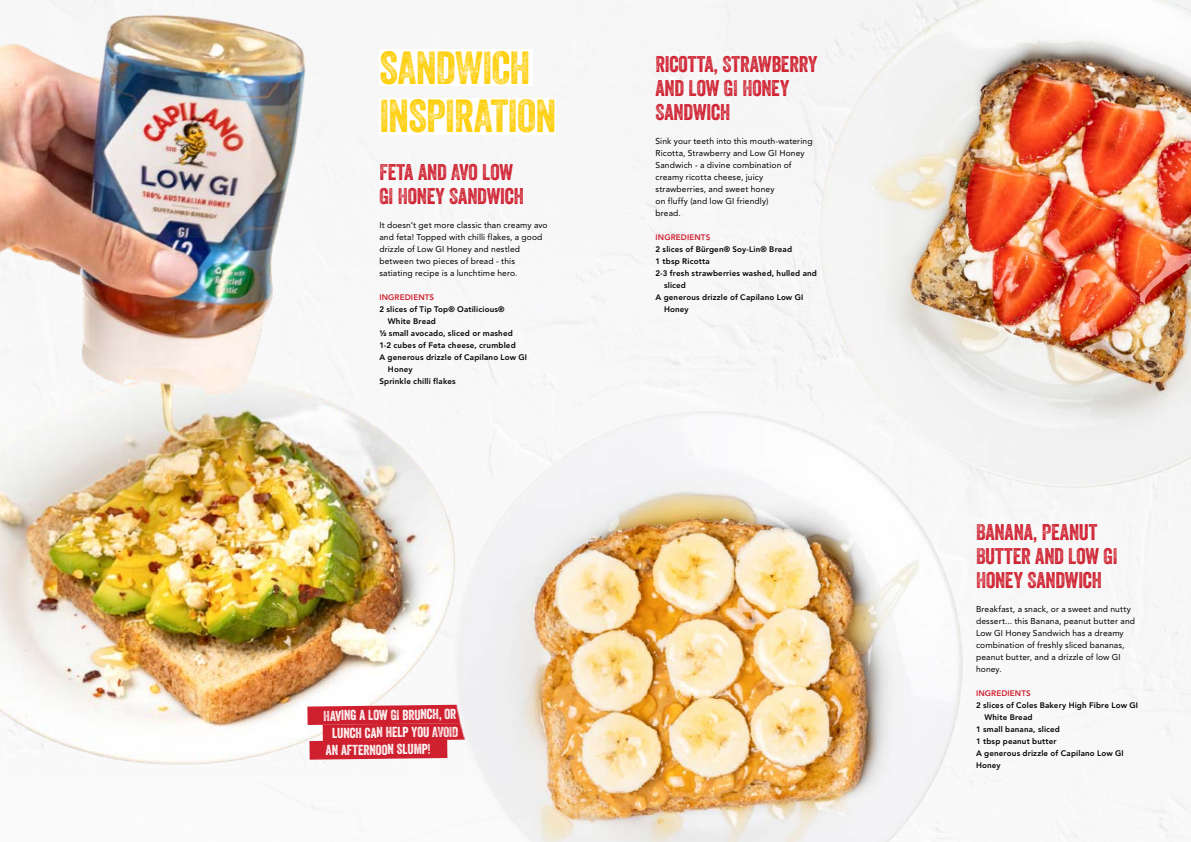
<style>
.page{position:relative;width:1191px;height:842px;background:#fff}
.page>*{position:absolute;margin:0;border:0;box-sizing:border-box;transform-origin:0 0}
.t1{font:45px/48px "Veneer Two";letter-spacing:-.015em;color:#fecf0b}
.t2{font:22px/24px "Veneer Two";letter-spacing:-.01em;color:#cf202f}
.t3{font:14px "Veneer Two";color:#fff}
.t4{font:8.5px/12px "Avenir LT Std";letter-spacing:.015em;color:#000}
.t5{font:800 8px "Avenir LT Std";letter-spacing:.02em;color:#000}
.t6{font:800 8px "Avenir LT Std";letter-spacing:.015em;color:#cf202f}
</style>
<div class="page">
<img style="left:0;top:0;width:680px;height:765px">
<svg style="left:307px;top:704px;width:72px;height:56px"></svg>
<img style="left:716px;top:0;width:475px;height:512px">
<img style="left:379px;top:360px;width:642px;height:482px">
<div style="left:379px;top:49px;width:154px;height:37px;background:#fff"></div>
<div style="left:379px;top:98px;width:177px;height:37px;background:#fff"></div>
<h1 class="t1" style="left:379px;top:44px;width:178px">SANDWICH<br>INSPIRATION</h1>
<h2 class="t2" style="left:379px;top:160px;width:146px">FETA AND AVO LOW<br>GI HONEY SANDWICH</h2>
<p class="t4" style="left:379px;top:219px;width:170px">It doesn’t get more classic than creamy avo and feta! Topped with chilli flakes, a good drizzle of Low GI Honey and nestled between two pieces of bread - this satiating recipe is a lunchtime hero.</p>
<p class="t6" style="left:379px;top:292px;width:56px">INGREDIENTS</p>
<p class="t5" style="left:379px;top:304px;width:127px">2 slices of Tip Top® Oatilicious®</p>
<p class="t5" style="left:388px;top:316px;width:50px">White Bread</p>
<p class="t5" style="left:379px;top:328px;width:135px">½ small avocado, sliced or mashed</p>
<p class="t5" style="left:379px;top:340px;width:138px">1-2 cubes of Feta cheese, crumbled</p>
<p class="t5" style="left:379px;top:352px;width:149px">A generous drizzle of Capilano Low GI</p>
<p class="t5" style="left:388px;top:364px;width:26px">Honey</p>
<p class="t5" style="left:379px;top:376px;width:78px">Sprinkle chilli flakes</p>
<h2 class="t2" style="left:655px;top:52px;width:163px">RICOTTA, STRAWBERRY<br>AND LOW GI HONEY<br>SANDWICH</h2>
<p class="t4" style="left:655px;top:135px;width:159px">Sink your teeth into this mouth-watering<br>Ricotta, Strawberry and Low GI Honey<br>Sandwich - a divine combination of creamy ricotta cheese, juicy strawberries, and sweet honey<br>on fluffy (and low GI friendly)<br>bread.</p>
<p class="t6" style="left:655px;top:232px;width:56px">INGREDIENTS</p>
<p class="t5" style="left:655px;top:244px;width:138px">2 slices of Bürgen® Soy-Lin® Bread</p>
<p class="t5" style="left:655px;top:256px;width:56px">1 tbsp Ricotta</p>
<p class="t5" style="left:655px;top:268px;width:163px">2-3 fresh strawberries washed, hulled and</p>
<p class="t5" style="left:664px;top:280px;width:23px">sliced</p>
<p class="t5" style="left:655px;top:292px;width:149px">A generous drizzle of Capilano Low GI</p>
<p class="t5" style="left:664px;top:304px;width:26px">Honey</p>
<h3 class="t3" style="left:323px;top:707px;width:134px;rotate:-1deg">HAVING A LOW GI BRUNCH, OR</h3>
<h3 class="t3" style="left:332px;top:725px;width:128px;rotate:-1deg">LUNCH CAN HELP YOU AVOID</h3>
<h3 class="t3" style="left:326px;top:742px;width:107px;rotate:-1deg">AN AFTERNOON SLUMP!</h3>
<h2 class="t2" style="left:976px;top:520px;width:143px">BANANA, PEANUT<br>BUTTER AND LOW GI<br>HONEY SANDWICH</h2>
<p class="t4" style="left:976px;top:603px;width:160px">Breakfast, a snack, or a sweet and nutty dessert... this Banana, peanut butter and Low GI Honey Sandwich has a dreamy combination of freshly sliced bananas, peanut butter, and a drizzle of low GI honey.</p>
<p class="t6" style="left:976px;top:688px;width:56px">INGREDIENTS</p>
<p class="t5" style="left:976px;top:700px;width:164px">2 slices of Coles Bakery High Fibre Low GI</p>
<p class="t5" style="left:984px;top:712px;width:50px">White Bread</p>
<p class="t5" style="left:976px;top:724px;width:85px">1 small banana, sliced</p>
<p class="t5" style="left:976px;top:736px;width:82px">1 tbsp peanut butter</p>
<p class="t5" style="left:976px;top:748px;width:149px">A generous drizzle of Capilano Low GI</p>
<p class="t5" style="left:976px;top:760px;width:26px">Honey</p>
</div>
